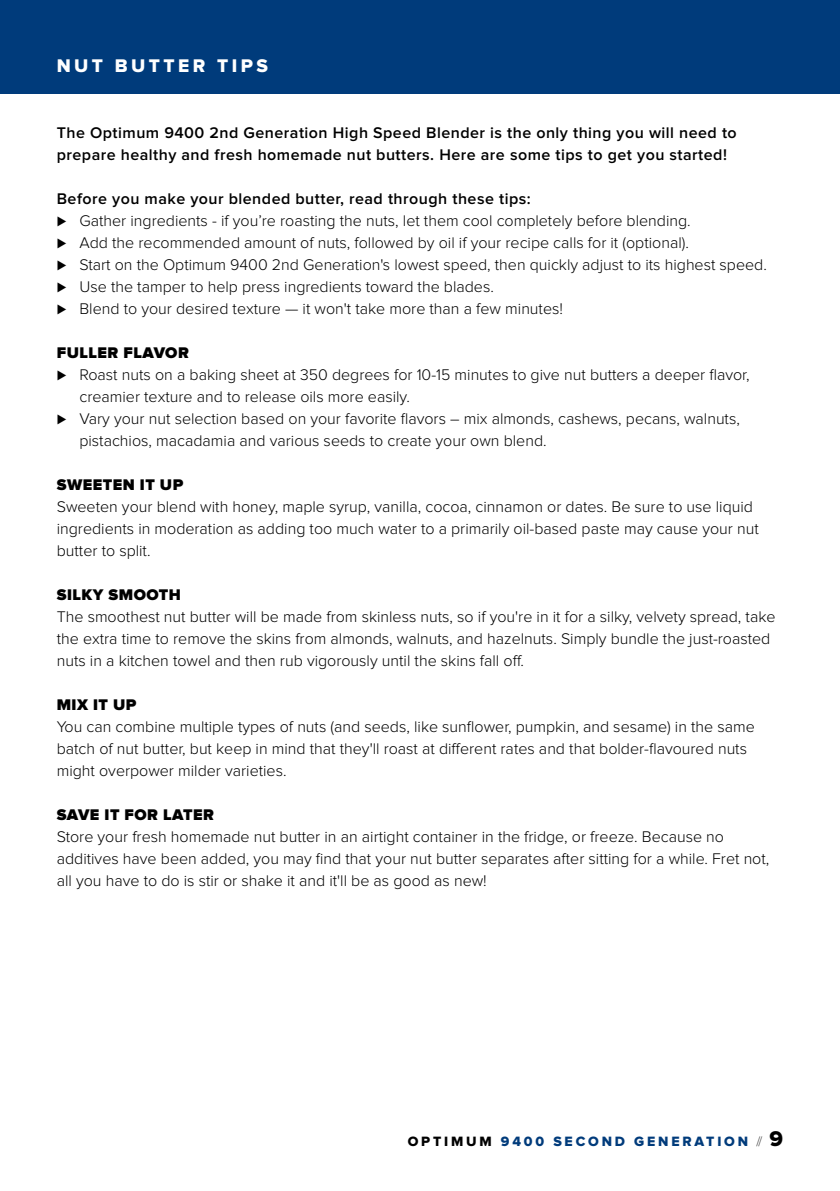
<style>
.page{position:relative;width:840px;height:1191px;background:#fff}
.page>*{position:absolute;margin:0;border:0;box-sizing:border-box;transform-origin:0 0}
.t1{font:19px "Proxima Nova Extrabld";letter-spacing:.18em;color:#fff}
.t2{font:300 16px/22px "Proxima Nova";color:#000}
.t3{font:600 16px/22px "Proxima Nova";letter-spacing:.03em;color:#000}
.t4{font:900 16px "Proxima Nova";letter-spacing:.03em;color:#000}
.t5{font:14px "Proxima Nova Extrabld";letter-spacing:.2em;color:#003b7b}
.s1{color:#000}
.s2{font-family:"Proxima Nova";font-weight:100;color:#000}
.s3{font-size:22px;color:#000}
</style>
<div class="page">
<div style="left:0;top:0;width:839px;height:94px;background:#003b7b"></div>
<p class="t1" style="left:57px;top:57px;width:212px">NUT BUTTER TIPS</p>
<p class="t3" style="left:57px;top:122px;width:681px">The Optimum 9400 2nd Generation High Speed Blender is the only thing you will need to prepare healthy and fresh homemade nut butters. Here are some tips to get you started!</p>
<p class="t3" style="left:57px;top:188px;width:475px">Before you make your blended butter, read through these tips:</p>
<p class="t2" style="left:57px;top:210px;width:711px">⊲ Gather ingredients - if you’re roasting the nuts, let them cool completely before blending.<br>⊲ Add the recommended amount of nuts, followed by oil if your recipe calls for it (optional).<br>⊲ Start on the Optimum 9400 2nd Generation's lowest speed, then quickly adjust to its highest speed. ⊲ Use the tamper to help press ingredients toward the blades.<br>⊲ Blend to your desired texture — it won't take more than a few minutes!</p>
<p class="t4" style="left:57px;top:345px;width:134px">FULLER FLAVOR</p>
<p class="t2" style="left:57px;top:364px;width:694px">⊲ Roast nuts on a baking sheet at 350 degrees for 10-15 minutes to give nut butters a deeper flavor,</p>
<p class="t2" style="left:79px;top:386px;width:332px">creamier texture and to release oils more easily.</p>
<p class="t2" style="left:57px;top:408px;width:684px">⊲ Vary your nut selection based on your favorite flavors – mix almonds, cashews, pecans, walnuts,</p>
<p class="t2" style="left:79px;top:430px;width:468px">pistachios, macadamia and various seeds to create your own blend.</p>
<p class="t4" style="left:57px;top:477px;width:128px">SWEETEN IT UP</p>
<p class="t2" style="left:57px;top:496px;width:703px">Sweeten your blend with honey, maple syrup, vanilla, cocoa, cinnamon or dates. Be sure to use liquid ingredients in moderation as adding too much water to a primarily oil-based paste may cause your nut butter to split.</p>
<p class="t4" style="left:57px;top:587px;width:125px">SILKY SMOOTH</p>
<p class="t2" style="left:57px;top:606px;width:719px">The smoothest nut butter will be made from skinless nuts, so if you're in it for a silky, velvety spread, take the extra time to remove the skins from almonds, walnuts, and hazelnuts. Simply bundle the just-roasted nuts in a kitchen towel and then rub vigorously until the skins fall off.</p>
<p class="t4" style="left:57px;top:697px;width:81px">MIX IT UP</p>
<p class="t2" style="left:57px;top:716px;width:699px">You can combine multiple types of nuts (and seeds, like sunflower, pumpkin, and sesame) in the same batch of nut butter, but keep in mind that they'll roast at different rates and that bolder-flavoured nuts might overpower milder varieties.</p>
<p class="t4" style="left:57px;top:807px;width:159px">SAVE IT FOR LATER</p>
<p class="t2" style="left:57px;top:826px;width:713px">Store your fresh homemade nut butter in an airtight container in the fridge, or freeze. Because no additives have been added, you may find that your nut butter separates after sitting for a while. Fret not, all you have to do is stir or shake it and it'll be as good as new!</p>
<p class="t5" style="left:407px;top:1135px;width:377px"><span class="s1">OPTIMUM</span> 9400 SECOND GENERATION <span class="s2">//</span> <span class="s3">9</span></p>
</div>
